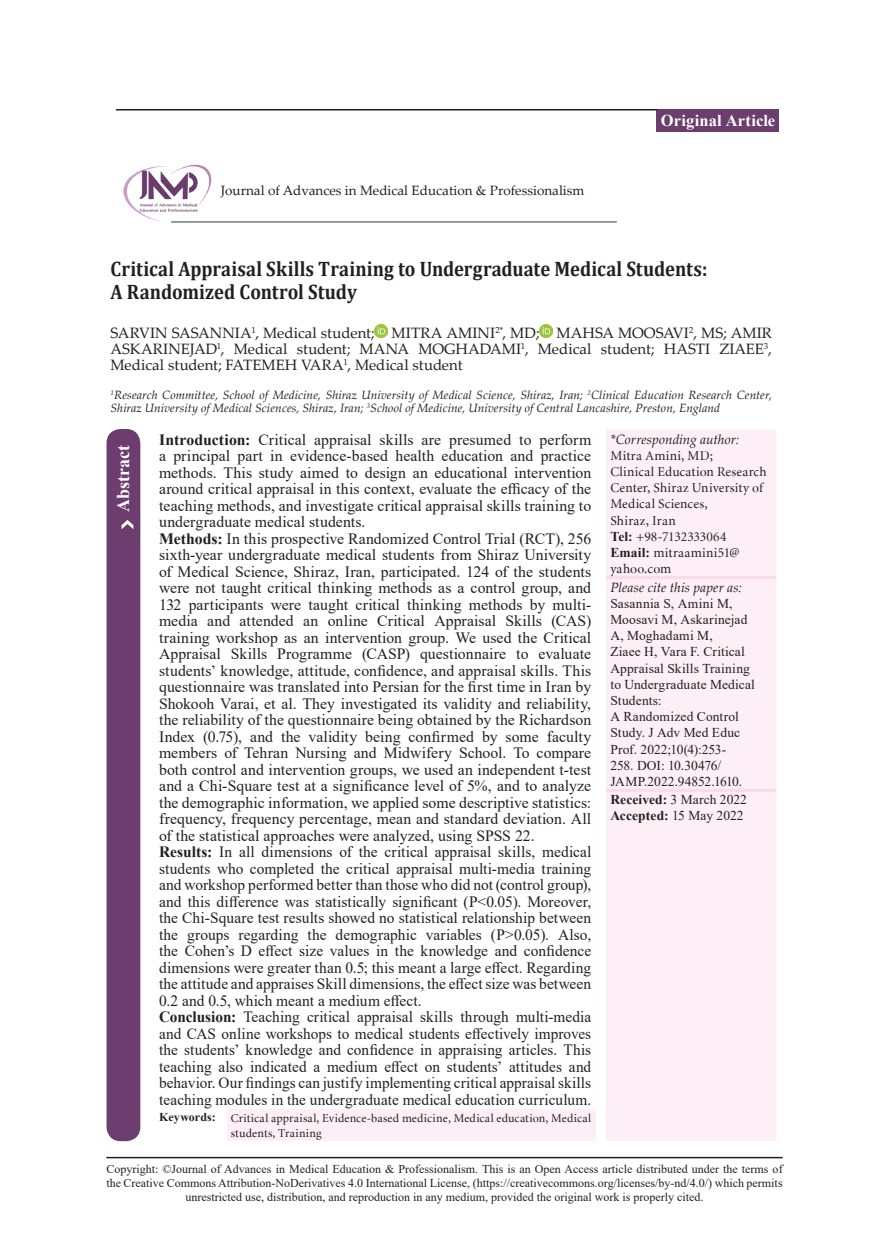
<style>
.page{position:relative;width:889px;height:1242px;background:#fff}
.page>*{position:absolute;margin:0;border:0;box-sizing:border-box;transform-origin:0 0}
.t1{font:700 21px/22.6px "Cambria";letter-spacing:.005em;color:#231f20;scale:.89 1}
.t2{font:700 18px "Times New Roman";letter-spacing:-.005em;color:#fff}
.t3{font:700 16.5px "Times New Roman";letter-spacing:.01em;color:#fff}
.t4{font:15.75px/16.5px "Times New Roman";letter-spacing:.005em;color:#231f20}
.t5{font:15px/16.2px "Palatino Linotype";color:#231f20;text-align:justify}
.t6{font:13.5px/16.2px "Times New Roman";letter-spacing:.01em;color:#231f20}
.t7{font:13.5px/16.2px "Minion Cyrillic";letter-spacing:.015em;color:#231f20}
.t8{font:13.5px "Palatino Linotype";color:#231f20}
.t9{font:italic 13.5px "Palatino Linotype";letter-spacing:.005em;color:#231f20}
.t10{font:12px/14.4px "Times New Roman";color:#231f20;text-align:center}
.t11{font:italic 12px/12.9px "Palatino Linotype";letter-spacing:.005em;color:#231f20}
.t12{font:12px/14.4px "Minion Cyrillic";letter-spacing:.02em;color:#231f20}
.s1{font-weight:700}
.s2{font-family:"Times New Roman";font-weight:700}
</style>
<div class="page">
<hr style="left:106px;top:1156px;width:676px;height:2px;background:#231f20">
<div style="left:656px;top:109px;width:123px;height:23px;background:#6b3e6e"></div>
<hr style="left:116px;top:109px;width:541px;height:1px;background:#231f20">
<hr style="left:171px;top:221px;width:446px;height:2px;background:#76787b">
<img style="left:123px;top:164px;width:88px;height:59px">
<div style="left:606px;top:430px;width:170px;height:711px;background:#fdeff5"></div>
<div style="left:226px;top:1109px;width:369px;height:32px;background:#fdeff5"></div>
<hr style="left:606px;top:789px;width:170px;height:3px;background:#fadbe8">
<hr style="left:606px;top:576px;width:170px;height:3px;background:#fadbe8">
<svg style="left:375px;top:325px;width:13px;height:13px"></svg>
<svg style="left:539px;top:325px;width:13px;height:13px"></svg>
<div style="left:107px;top:430px;width:33px;height:710px;background:#6c3d6e;border-radius:14px"></div>
<div style="left:106px;top:429px;width:34px;height:712px;border:2px solid #6b3e6e;border-radius:14px"></div>
<img style="left:121px;top:519px;width:13px;height:10px">
<p class="t8" style="left:221px;top:181px;width:365px">Journal of Advances in Medical Education &amp; Professionalism</p>
<p class="t3" style="left:661px;top:108px;width:116px">Original Article</p>
<h1 class="t1" style="left:111px;top:257px;width:672px">Critical Appraisal Skills Training to Undergraduate Medical Students:<br>A Randomized Control Study</h1>
<p class="t5" style="left:111px;top:324px;width:663px">SARVIN SASANNIA<sup>1</sup>, Medical student; MITRA AMINI<sup>2*</sup>, MD; MAHSA MOOSAVI<sup>2</sup>, MS; AMIR ASKARINEJAD<sup>1</sup>, Medical student; MANA MOGHADAMI<sup>1</sup>, Medical student; HASTI ZIAEE<sup>3</sup>, Medical student; FATEMEH VARA<sup>1</sup>, Medical student</p>
<p class="t11" style="left:111px;top:388px;width:663px"><sup>1</sup>Research Committee, School of Medicine, Shiraz University of Medical Science, Shiraz, Iran; <sup>2</sup>Clinical Education Research Center,<br>Shiraz University of Medical Sciences, Shiraz, Iran; <sup>3</sup>School of Medicine, University of Central Lancashire, Preston, England</p>
<p class="t4" style="left:159px;top:430px;width:434px"><span class="s1">Introduction:</span> Critical appraisal skills are presumed to perform a principal part in evidence-based health education and practice methods. This study aimed to design an educational intervention around critical appraisal in this context, evaluate the efficacy of the teaching methods, and investigate critical appraisal skills training to undergraduate medical students.<br><span class="s1">Methods:</span> In this prospective Randomized Control Trial (RCT), 256 sixth-year undergraduate medical students from Shiraz University of Medical Science, Shiraz, Iran, participated. 124 of the students were not taught critical thinking methods as a control group, and 132 participants were taught critical thinking methods by multi&shy;media and attended an online Critical Appraisal Skills (CAS) training workshop as an intervention group. We used the Critical Appraisal Skills Programme (CASP) questionnaire to evaluate students’ knowledge, attitude, confidence, and appraisal skills. This questionnaire was translated into Persian for the first time in Iran by Shokooh Varai, et al. They investigated its validity and reliability, the reliability of the questionnaire being obtained by the Richardson Index (0.75), and the validity being confirmed by some faculty members of Tehran Nursing and Midwifery School. To compare both control and intervention groups, we used an independent t-test and a Chi-Square test at a significance level of 5%, and to analyze the demographic information, we applied some descriptive statistics: frequency, frequency percentage, mean and standard deviation. All of the statistical approaches were analyzed, using SPSS 22.<br><span class="s1">Results:</span> In all dimensions of the critical appraisal skills, medical students who completed the critical appraisal multi-media training and workshop performed better than those who did not (control group), and this difference was statistically significant (P&lt;0.05). Moreover, the Chi-Square test results showed no statistical relationship between the groups regarding the demographic variables (P&gt;0.05). Also, the Cohen’s D effect size values in the knowledge and confidence dimensions were greater than 0.5; this meant a large effect. Regarding the attitude and appraises Skill dimensions, the effect size was between 0.2 and 0.5, which meant a medium effect.<br><span class="s1">Conclusion:</span> Teaching critical appraisal skills through multi-media and CAS online workshops to medical students effectively improves the students’ knowledge and confidence in appraising articles. This teaching also indicated a medium effect on students’ attitudes and behavior. Our findings can justify implementing critical appraisal skills teaching modules in the undergraduate medical education curriculum.</p>
<p class="t9" style="left:610px;top:429px;width:130px">*Corresponding author:</p>
<p class="t2" style="left:110px;top:512px;width:68px;rotate:-90deg">Abstract</p>
<p class="t7" style="left:610px;top:447px;width:158px">Mitra Amini, MD;<br>Clinical Education Research<br>Center, Shiraz University of<br>Medical Sciences,<br>Shiraz, Iran<br><span class="s2">Tel:</span> +98-7132333064<br><span class="s2">Email:</span> mitraamini51@ yahoo.com</p>
<p class="t9" style="left:610px;top:577px;width:133px">Please cite this paper as:</p>
<p class="t6" style="left:610px;top:595px;width:146px">Sasannia S, Amini M,<br>Moosavi M, Askarinejad<br>A, Moghadami M,<br>Ziaee H, Vara F. Critical<br>Appraisal Skills Training to Undergraduate Medical<br>Students:<br>A Randomized Control<br>Study. J Adv Med Educ<br>Prof. 2022;10(4):253-<br>258. DOI: 10.30476/<br>JAMP.2022.94852.1610.</p>
<p class="t6" style="left:610px;top:791px;width:138px"><span class="s1">Received:</span> 3 March 2022<br><span class="s1">Accepted:</span> 15 May 2022</p>
<p class="t12" style="left:231px;top:1111px;width:362px;text-indent:-72px"><span class="s2">Keywords:</span> Critical appraisal, Evidence-based medicine, Medical education, Medical students, Training</p>
<p class="t10" style="left:106px;top:1161px;width:678px">Copyright: ©Journal of Advances in Medical Education &amp; Professionalism. This is an Open Access article distributed under the terms of the Creative Commons Attribution-NoDerivatives 4.0 International License, (https://creativecommons.org/licenses/by-nd/4.0/) which permits unrestricted use, distribution, and reproduction in any medium, provided the original work is properly cited.</p>
</div>
